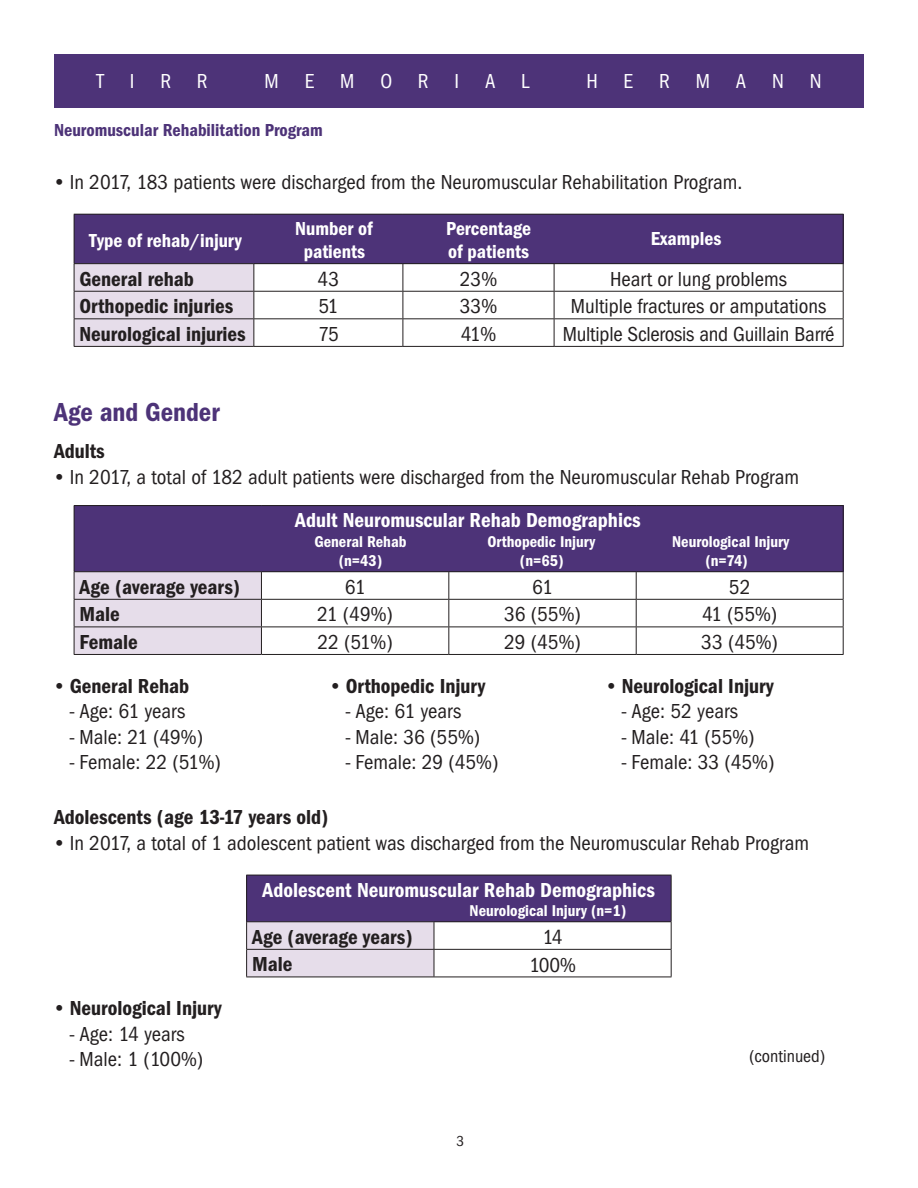
<style>
.page{position:relative;width:918px;height:1188px;background:#fff}
.page>*{position:absolute;margin:0;border:0;box-sizing:border-box;transform-origin:0 0}
.t1{font:600 27px "Franklin Got Cd ITC";color:#4d3378}
.t2{font:21px "Franklin Got Cd ITC";color:#231f20}
.t3{font:600 21px "Franklin Got Cd ITC";color:#231f20}
.t4{font:600 21px "Franklin Got Cd ITC";color:#fff}
.t5{font:21px "Franklin Got Cd ITC";letter-spacing:1.23em;color:#fff}
.t6{font:600 19.5px "Franklin Got Cd ITC";color:#fff}
.t7{font:600 18px "Franklin Got Cd ITC";color:#4d3378}
.t8{font:18px "Franklin Got Cd ITC";color:#231f20}
.t9{font:600 16.2px "Franklin Got Cd ITC";color:#fff}
.t10{font:15px "Franklin Got Cd ITC";color:#231f20}
</style>
<div class="page">
<div style="left:54px;top:54px;width:810px;height:54px;background:#4d3378"></div>
<div style="left:74px;top:506px;width:769px;height:66px;background:#4d3378"></div>
<hr style="left:74px;top:505px;width:187px;height:1px;background:#231f20">
<hr style="left:74px;top:506px;width:1px;height:65px;background:#231f20">
<hr style="left:261px;top:505px;width:188px;height:1px;background:#231f20">
<hr style="left:449px;top:505px;width:187px;height:1px;background:#231f20">
<hr style="left:636px;top:505px;width:208px;height:1px;background:#231f20">
<hr style="left:843px;top:506px;width:1px;height:65px;background:#231f20">
<hr style="left:74px;top:571px;width:187px;height:1px;background:#231f20">
<hr style="left:261px;top:571px;width:188px;height:1px;background:#231f20">
<hr style="left:449px;top:571px;width:187px;height:1px;background:#231f20">
<hr style="left:636px;top:571px;width:208px;height:1px;background:#231f20">
<hr style="left:261px;top:599px;width:188px;height:1px;background:#231f20">
<hr style="left:449px;top:599px;width:187px;height:1px;background:#231f20">
<hr style="left:636px;top:599px;width:208px;height:1px;background:#231f20">
<hr style="left:261px;top:627px;width:188px;height:1px;background:#231f20">
<svg style="left:74px;top:572px;width:188px;height:82px;background:#ded6e2"></svg>
<hr style="left:449px;top:627px;width:187px;height:1px;background:#231f20">
<svg style="left:448px;top:572px;width:1px;height:82px"></svg>
<hr style="left:636px;top:627px;width:208px;height:1px;background:#231f20">
<svg style="left:636px;top:572px;width:1px;height:82px"></svg>
<svg style="left:843px;top:572px;width:1px;height:82px"></svg>
<hr style="left:74px;top:654px;width:187px;height:1px;background:#231f20">
<hr style="left:261px;top:654px;width:188px;height:1px;background:#231f20">
<hr style="left:449px;top:654px;width:187px;height:1px;background:#231f20">
<hr style="left:636px;top:654px;width:208px;height:1px;background:#231f20">
<div style="left:74px;top:214px;width:769px;height:50px;background:#4d3378"></div>
<hr style="left:74px;top:214px;width:180px;height:1px;background:#231f20">
<hr style="left:74px;top:215px;width:1px;height:48px;background:#231f20">
<hr style="left:254px;top:214px;width:149px;height:1px;background:#231f20">
<hr style="left:403px;top:214px;width:151px;height:1px;background:#231f20">
<hr style="left:554px;top:214px;width:290px;height:1px;background:#231f20">
<hr style="left:843px;top:215px;width:1px;height:48px;background:#231f20">
<hr style="left:74px;top:263px;width:180px;height:1px;background:#231f20">
<hr style="left:254px;top:263px;width:149px;height:1px;background:#231f20">
<hr style="left:403px;top:263px;width:151px;height:1px;background:#231f20">
<hr style="left:554px;top:263px;width:290px;height:1px;background:#231f20">
<hr style="left:254px;top:291px;width:149px;height:1px;background:#231f20">
<hr style="left:403px;top:291px;width:151px;height:1px;background:#231f20">
<hr style="left:554px;top:291px;width:290px;height:1px;background:#231f20">
<hr style="left:254px;top:318px;width:149px;height:1px;background:#231f20">
<svg style="left:74px;top:264px;width:181px;height:82px;background:#ded6e2"></svg>
<hr style="left:403px;top:318px;width:151px;height:1px;background:#231f20">
<svg style="left:403px;top:264px;width:1px;height:82px"></svg>
<hr style="left:554px;top:318px;width:290px;height:1px;background:#231f20">
<svg style="left:554px;top:264px;width:1px;height:82px"></svg>
<svg style="left:843px;top:264px;width:1px;height:82px"></svg>
<hr style="left:74px;top:346px;width:180px;height:1px;background:#231f20">
<hr style="left:254px;top:346px;width:149px;height:1px;background:#231f20">
<hr style="left:403px;top:346px;width:151px;height:1px;background:#231f20">
<hr style="left:554px;top:346px;width:290px;height:1px;background:#231f20">
<div style="left:247px;top:875px;width:424px;height:47px;background:#4d3378"></div>
<hr style="left:246px;top:875px;width:188px;height:1px;background:#231f20">
<hr style="left:246px;top:875px;width:1px;height:46px;background:#231f20">
<hr style="left:434px;top:875px;width:238px;height:1px;background:#231f20">
<hr style="left:671px;top:875px;width:1px;height:46px;background:#231f20">
<hr style="left:246px;top:921px;width:188px;height:1px;background:#231f20">
<hr style="left:434px;top:921px;width:238px;height:1px;background:#231f20">
<hr style="left:434px;top:949px;width:238px;height:1px;background:#231f20">
<svg style="left:246px;top:922px;width:189px;height:55px;background:#ddd4e1"></svg>
<svg style="left:671px;top:922px;width:1px;height:55px"></svg>
<hr style="left:246px;top:977px;width:188px;height:1px;background:#231f20">
<hr style="left:434px;top:977px;width:238px;height:1px;background:#231f20">
<p class="t5" style="left:97px;top:69px;width:113px">TIRR</p>
<p class="t5" style="left:265px;top:69px;width:266px">MEMORIAL</p>
<p class="t5" style="left:586px;top:69px;width:237px">HERMANN</p>
<p class="t7" style="left:54px;top:119px;width:270px">Neuromuscular Rehabilitation Program</p>
<p class="t2" style="left:54px;top:170px;width:690px">• In 2017, 183 patients were discharged from the Neuromuscular Rehabilitation Program.</p>
<p class="t6" style="left:89px;top:229px;width:154px">Type of rehab/injury</p>
<p class="t6" style="left:295px;top:217px;width:79px">Number of</p>
<p class="t6" style="left:446px;top:217px;width:87px">Percentage</p>
<p class="t6" style="left:304px;top:240px;width:63px">patients</p>
<p class="t6" style="left:448px;top:240px;width:82px">of patients</p>
<p class="t6" style="left:651px;top:227px;width:72px">Examples</p>
<p class="t3" style="left:79px;top:266px;width:116px">General rehab</p>
<p class="t2" style="left:318px;top:267px;width:23px">43</p>
<p class="t2" style="left:460px;top:267px;width:39px">23%</p>
<p class="t2" style="left:610px;top:267px;width:178px">Heart or lung problems</p>
<p class="t3" style="left:79px;top:294px;width:155px">Orthopedic injuries</p>
<p class="t2" style="left:318px;top:294px;width:22px">51</p>
<p class="t2" style="left:460px;top:294px;width:39px">33%</p>
<p class="t2" style="left:571px;top:294px;width:257px">Multiple fractures or amputations</p>
<p class="t3" style="left:79px;top:321px;width:168px">Neurological injuries</p>
<p class="t2" style="left:318px;top:322px;width:22px">75</p>
<p class="t2" style="left:461px;top:322px;width:37px">41%</p>
<p class="t2" style="left:563px;top:322px;width:273px">Multiple Sclerosis and Guillain Barré</p>
<p class="t1" style="left:54px;top:397px;width:167px">Age and Gender</p>
<p class="t3" style="left:54px;top:439px;width:52px">Adults</p>
<p class="t2" style="left:54px;top:464px;width:747px">• In 2017, a total of 182 adult patients were discharged from the Neuromuscular Rehab Program</p>
<p class="t4" style="left:295px;top:508px;width:347px">Adult Neuromuscular Rehab Demographics</p>
<p class="t9" style="left:314px;top:532px;width:94px">General Rehab</p>
<p class="t9" style="left:487px;top:532px;width:109px">Orthopedic Injury</p>
<p class="t9" style="left:672px;top:532px;width:119px">Neurological Injury</p>
<p class="t9" style="left:339px;top:551px;width:45px">(n=43)</p>
<p class="t9" style="left:520px;top:551px;width:45px">(n=65)</p>
<p class="t9" style="left:705px;top:551px;width:44px">(n=74)</p>
<p class="t3" style="left:79px;top:574px;width:162px">Age (average years)</p>
<p class="t2" style="left:345px;top:575px;width:22px">61</p>
<p class="t2" style="left:532px;top:575px;width:22px">61</p>
<p class="t2" style="left:729px;top:575px;width:23px">52</p>
<p class="t3" style="left:79px;top:602px;width:42px">Male</p>
<p class="t2" style="left:317px;top:602px;width:77px">21 (49%)</p>
<p class="t2" style="left:504px;top:602px;width:78px">36 (55%)</p>
<p class="t2" style="left:702px;top:602px;width:77px">41 (55%)</p>
<p class="t3" style="left:79px;top:629px;width:60px">Female</p>
<p class="t2" style="left:317px;top:630px;width:77px">22 (51%)</p>
<p class="t2" style="left:504px;top:630px;width:78px">29 (45%)</p>
<p class="t2" style="left:701px;top:630px;width:78px">33 (45%)</p>
<p class="t3" style="left:54px;top:673px;width:137px">• General Rehab</p>
<p class="t2" style="left:70px;top:699px;width:117px">- Age: 61 years</p>
<p class="t2" style="left:70px;top:724px;width:135px">- Male: 21 (49%)</p>
<p class="t2" style="left:70px;top:750px;width:153px">- Female: 22 (51%)</p>
<p class="t3" style="left:330px;top:673px;width:157px">• Orthopedic Injury</p>
<p class="t2" style="left:346px;top:699px;width:117px">- Age: 61 years</p>
<p class="t2" style="left:346px;top:724px;width:136px">- Male: 36 (55%)</p>
<p class="t2" style="left:346px;top:750px;width:154px">- Female: 29 (45%)</p>
<p class="t3" style="left:606px;top:673px;width:169px">• Neurological Injury</p>
<p class="t2" style="left:622px;top:699px;width:118px">- Age: 52 years</p>
<p class="t2" style="left:622px;top:724px;width:134px">- Male: 41 (55%)</p>
<p class="t2" style="left:622px;top:750px;width:154px">- Female: 33 (45%)</p>
<p class="t3" style="left:54px;top:805px;width:276px">Adolescents (age 13-17 years old)</p>
<p class="t2" style="left:54px;top:831px;width:757px">• In 2017, a total of 1 adolescent patient was discharged from the Neuromuscular Rehab Program</p>
<p class="t3" style="left:54px;top:996px;width:169px">• Neurological Injury</p>
<p class="t2" style="left:70px;top:1022px;width:117px">- Age: 14 years</p>
<p class="t2" style="left:70px;top:1047px;width:135px">- Male: 1 (100%)</p>
<p class="t4" style="left:263px;top:878px;width:394px">Adolescent Neuromuscular Rehab Demographics</p>
<p class="t9" style="left:470px;top:902px;width:158px">Neurological Injury (n=1)</p>
<p class="t3" style="left:252px;top:924px;width:162px">Age (average years)</p>
<p class="t2" style="left:542px;top:925px;width:22px">14</p>
<p class="t3" style="left:252px;top:952px;width:42px">Male</p>
<p class="t2" style="left:529px;top:952px;width:48px">100%</p>
<p class="t10" style="left:457px;top:1132px;width:9px">3</p>
<p class="t8" style="left:749px;top:1046px;width:78px">(continued)</p>
</div>
